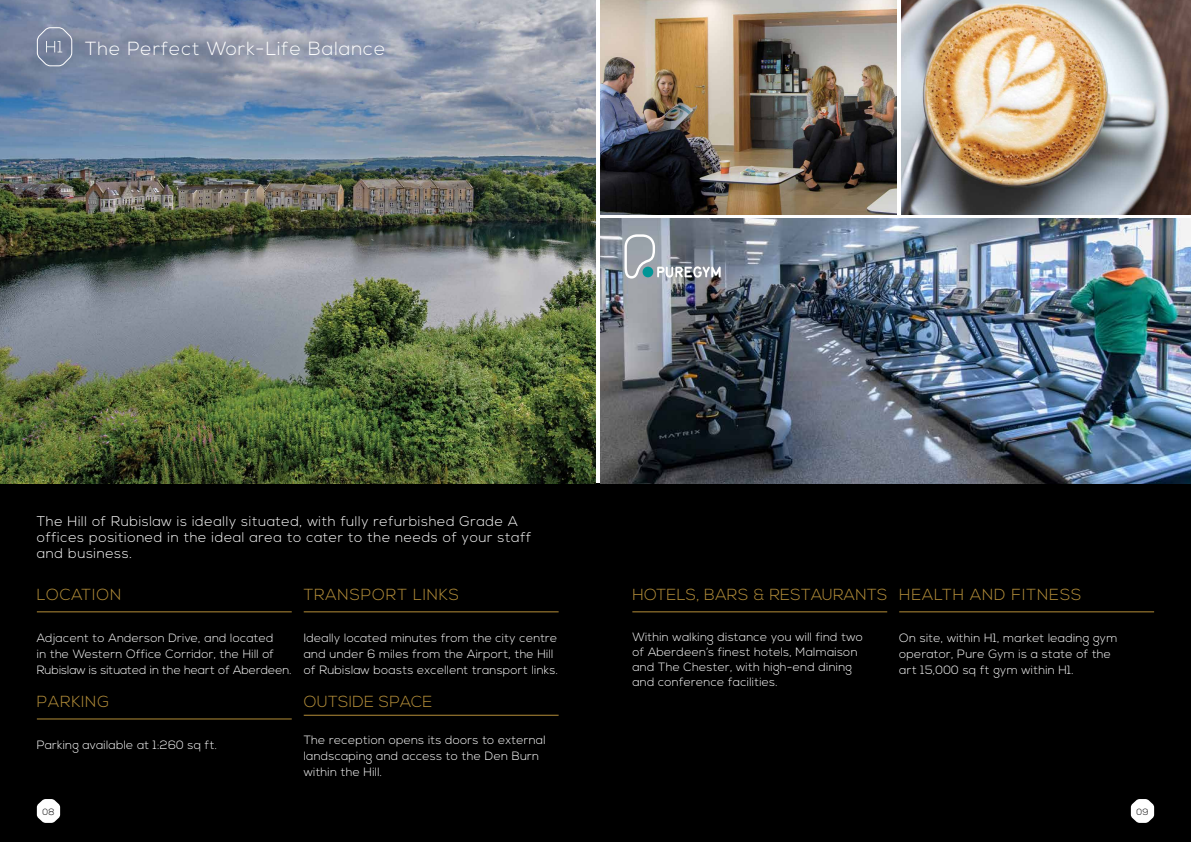
<style>
.page{position:relative;width:1191px;height:842px;background:#fff}
.page>*{position:absolute;margin:0;border:0;box-sizing:border-box;transform-origin:0 0}
.t1{font:300 19px "Nexa";letter-spacing:.05em;color:#fff}
.t2{font:300 16px "Nexa";letter-spacing:.05em;color:#b48e39}
.t3{font:300 16px "Nexa";letter-spacing:.02em;color:#b48e39}
.t4{font:300 14px/16px "Nexa";letter-spacing:.04em;color:#fff}
.t5{font:300 12px/16px "Nexa";letter-spacing:.02em;color:#fff}
.t6{font:300 9px "Nexa";color:#000}
</style>
<div class="page">
<div style="left:0;top:483px;width:1191px;height:359px;background:#000"></div>
<img style="left:600px;top:218px;width:591px;height:265px">
<svg style="left:1130px;top:799px;width:24px;height:24px"></svg>
<svg style="left:37px;top:799px;width:23px;height:24px"></svg>
<hr style="left:37px;top:612px;width:255px;height:1px;background:#b48e39">
<hr style="left:37px;top:719px;width:255px;height:1px;background:#b48e39">
<hr style="left:304px;top:612px;width:254px;height:1px;background:#b48e39">
<hr style="left:304px;top:715px;width:254px;height:1px;background:#b48e39">
<img style="left:0;top:0;width:595px;height:483px">
<img style="left:600px;top:0;width:296px;height:214px">
<img style="left:901px;top:0;width:290px;height:214px">
<hr style="left:632px;top:612px;width:255px;height:1px;background:#b48e39">
<hr style="left:899px;top:612px;width:255px;height:1px;background:#b48e39">
<svg style="left:36px;top:27px;width:37px;height:40px"></svg>
<svg style="left:624px;top:234px;width:96px;height:45px;background:#949ba3"></svg>
<div style="left:642px;top:267px;width:11px;height:10px;background:#009596;border-radius:50%"></div>
<h1 class="t1" style="left:85px;top:37px;width:302px">The Perfect Work-Life Balance</h1>
<p class="t4" style="left:37px;top:514px;width:496px">The Hill of Rubislaw is ideally situated, with fully refurbished Grade A offices positioned in the ideal area to cater to the needs of your staff and business.</p>
<h2 class="t2" style="left:37px;top:586px;width:86px">LOCATION</h2>
<p class="t5" style="left:37px;top:630px;width:256px">Adjacent to Anderson Drive, and located<br>in the Western Office Corridor, the Hill of<br>Rubislaw is situated in the heart of Aberdeen.</p>
<h2 class="t2" style="left:37px;top:693px;width:74px">PARKING</h2>
<p class="t5" style="left:37px;top:737px;width:182px">Parking available at 1:260 sq ft.</p>
<h2 class="t2" style="left:304px;top:586px;width:157px">TRANSPORT LINKS</h2>
<p class="t5" style="left:304px;top:630px;width:256px">Ideally located minutes from the city centre and under 6 miles from the Airport, the Hill of Rubislaw boasts excellent transport links.</p>
<h2 class="t3" style="left:304px;top:693px;width:130px">OUTSIDE SPACE</h2>
<p class="t5" style="left:304px;top:733px;width:243px">The reception opens its doors to external landscaping and access to the Den Burn within the Hill.</p>
<h2 class="t3" style="left:632px;top:586px;width:256px">HOTELS, BARS &amp; RESTAURANTS</h2>
<p class="t5" style="left:632px;top:630px;width:232px;line-height:15px">Within walking distance you will find two of Aberdeen’s finest hotels, Malmaison and The Chester, with high-end dining and conference facilities.</p>
<h2 class="t2" style="left:899px;top:586px;width:183px">HEALTH AND FITNESS</h2>
<p class="t5" style="left:899px;top:630px;width:220px">On site, within H1, market leading gym operator, Pure Gym is a state of the art 15,000 sq ft gym within H1.</p>
<p class="t6" style="left:42px;top:806px;width:14px">08</p>
<p class="t6" style="left:1136px;top:806px;width:14px">09</p>
</div>
